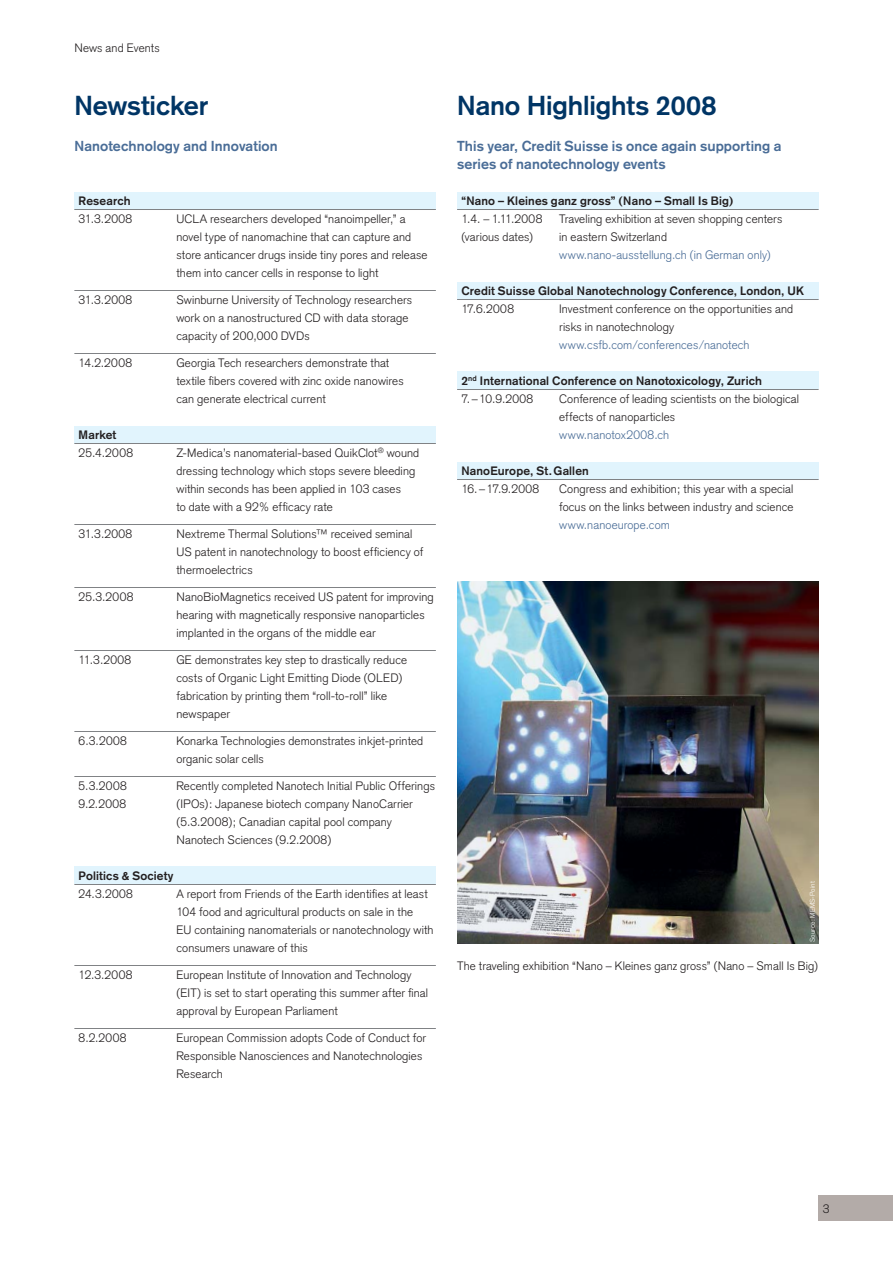
<style>
.page{position:relative;width:893px;height:1263px;background:#fff}
.page>*{position:absolute;margin:0;border:0;box-sizing:border-box;transform-origin:0 0}
.t1{font:700 27px "Akzidenz Grotesk";letter-spacing:-.005em;color:#003565}
.t2{font:700 14.25px/18px "Akzidenz Grotesk";letter-spacing:.005em;color:#4a6d97}
.t3{font:300 12px/18px "Akzidenz Grotesk";letter-spacing:.01em;color:#231f20}
.t4{font:700 12px "Akzidenz Grotesk";letter-spacing:.01em;color:#231f20}
.t5{font:300 12px "Akzidenz Grotesk";letter-spacing:.01em;color:#4a6d97}
.t6{font:300 6.75px "Akzidenz Grotesk";letter-spacing:.02em;color:#fff}
</style>
<div class="page">
<img style="left:457px;top:582px;width:361px;height:361px">
<div style="left:457px;top:192px;width:361px;height:18px;background:#e1f4fd"></div>
<div style="left:457px;top:282px;width:361px;height:18px;background:#e1f4fd"></div>
<div style="left:457px;top:371px;width:361px;height:18px;background:#e1f4fd"></div>
<div style="left:457px;top:462px;width:361px;height:18px;background:#e1f4fd"></div>
<div style="left:818px;top:1195px;width:75px;height:25px;background:#b3aba8"></div>
<hr style="left:457px;top:209px;width:361px;height:1px;background:#808285">
<hr style="left:457px;top:299px;width:361px;height:1px;background:#808285">
<hr style="left:457px;top:389px;width:361px;height:1px;background:#808285">
<hr style="left:457px;top:479px;width:361px;height:1px;background:#808285">
<div style="left:74px;top:426px;width:362px;height:18px;background:#e1f4fd"></div>
<div style="left:74px;top:192px;width:362px;height:18px;background:#e1f4fd"></div>
<div style="left:74px;top:866px;width:362px;height:18px;background:#e1f4fd"></div>
<hr style="left:74px;top:209px;width:362px;height:1px;background:#808285">
<hr style="left:74px;top:290px;width:362px;height:1px;background:#808285">
<hr style="left:74px;top:353px;width:362px;height:1px;background:#808285">
<hr style="left:74px;top:443px;width:362px;height:1px;background:#808285">
<hr style="left:74px;top:524px;width:362px;height:1px;background:#808285">
<hr style="left:74px;top:587px;width:362px;height:1px;background:#808285">
<hr style="left:74px;top:650px;width:362px;height:1px;background:#808285">
<hr style="left:74px;top:731px;width:362px;height:1px;background:#808285">
<hr style="left:74px;top:776px;width:362px;height:1px;background:#808285">
<hr style="left:74px;top:884px;width:362px;height:1px;background:#808285">
<hr style="left:74px;top:965px;width:362px;height:1px;background:#808285">
<hr style="left:74px;top:1028px;width:362px;height:1px;background:#808285">
<p class="t3" style="left:74px;top:40px;width:87px">News and Events</p>
<h1 class="t1" style="left:74px;top:95px;width:136px">Newsticker</h1>
<h1 class="t1" style="left:457px;top:95px;width:261px">Nano Highlights 2008</h1>
<p class="t2" style="left:74px;top:138px;width:205px">Nanotechnology and Innovation</p>
<p class="t2" style="left:457px;top:138px;width:326px">This year, Credit Suisse is once again supporting a series of nanotechnology events</p>
<p class="t4" style="left:79px;top:196px;width:54px">Research</p>
<p class="t3" style="left:79px;top:211px;width:55px">31.3.2008</p>
<p class="t3" style="left:176px;top:211px;width:253px">UCLA researchers developed “nanoimpeller,” a novel type of nanomachine that can capture and store anticancer drugs inside tiny pores and release them into cancer cells in response to light</p>
<p class="t3" style="left:79px;top:292px;width:55px">31.3.2008</p>
<p class="t3" style="left:176px;top:292px;width:237px">Swinburne University of Technology researchers work on a nanostructured CD with data storage capacity of 200,000 DVDs</p>
<p class="t3" style="left:79px;top:355px;width:55px">14.2.2008</p>
<p class="t3" style="left:176px;top:355px;width:229px">Georgia Tech researchers demonstrate that textile fibers covered with zinc oxide nanowires can generate electrical current</p>
<p class="t4" style="left:79px;top:430px;width:39px">Market</p>
<p class="t3" style="left:79px;top:445px;width:56px">25.4.2008</p>
<p class="t3" style="left:176px;top:445px;width:244px">Z-Medica’s nanomaterial-based QuikClot<sup>®</sup> wound dressing technology which stops severe bleeding within seconds has been applied in 103 cases<br>to date with a 92% efficacy rate</p>
<p class="t3" style="left:79px;top:526px;width:55px">31.3.2008</p>
<p class="t3" style="left:176px;top:526px;width:248px">Nextreme Thermal Solutions™ received seminal<br>US patent in nanotechnology to boost efficiency of thermoelectrics</p>
<p class="t3" style="left:79px;top:589px;width:56px">25.3.2008</p>
<p class="t3" style="left:176px;top:589px;width:259px">NanoBioMagnetics received US patent for improving hearing with magnetically responsive nanoparticles implanted in the organs of the middle ear</p>
<p class="t3" style="left:79px;top:652px;width:54px">11.3.2008</p>
<p class="t3" style="left:176px;top:652px;width:232px">GE demonstrates key step to drastically reduce costs of Organic Light Emitting Diode (OLED) fabrication by printing them “roll-to-roll” like newspaper</p>
<p class="t3" style="left:79px;top:733px;width:50px">6.3.2008</p>
<p class="t3" style="left:176px;top:733px;width:248px">Konarka Technologies demonstrates inkjet-printed organic solar cells</p>
<p class="t3" style="left:79px;top:778px;width:50px">5.3.2008</p>
<p class="t3" style="left:176px;top:778px;width:260px">Recently completed Nanotech Initial Public Offerings</p>
<p class="t3" style="left:79px;top:796px;width:49px">9.2.2008</p>
<p class="t3" style="left:176px;top:796px;width:238px">(IPOs): Japanese biotech company NanoCarrier (5.3.2008); Canadian capital pool company<br>Nanotech Sciences (9.2.2008)</p>
<p class="t4" style="left:79px;top:871px;width:96px">Politics &amp; Society</p>
<p class="t3" style="left:79px;top:886px;width:56px">24.3.2008</p>
<p class="t3" style="left:176px;top:886px;width:259px">A report from Friends of the Earth identifies at least 104 food and agricultural products on sale in the<br>EU containing nanomaterials or nanotechnology with consumers unaware of this</p>
<p class="t3" style="left:79px;top:967px;width:55px">12.3.2008</p>
<p class="t3" style="left:176px;top:967px;width:253px">European Institute of Innovation and Technology (EIT) is set to start operating this summer after final approval by European Parliament</p>
<p class="t3" style="left:79px;top:1030px;width:49px">8.2.2008</p>
<p class="t3" style="left:176px;top:1030px;width:251px">European Commission adopts Code of Conduct for<br>Responsible Nanosciences and Nanotechnologies<br>Research</p>
<p class="t4" style="left:461px;top:196px;width:274px">“Nano – Kleines ganz gross” (Nano – Small Is Big)</p>
<p class="t3" style="left:461px;top:211px;width:82px">1.4. – 1.11.2008</p>
<p class="t3" style="left:559px;top:211px;width:225px">Traveling exhibition at seven shopping centers</p>
<p class="t3" style="left:461px;top:229px;width:73px">(various dates)</p>
<p class="t3" style="left:559px;top:229px;width:109px">in eastern Switzerland</p>
<p class="t5" style="left:559px;top:250px;width:213px">www.nano-ausstellung.ch (in German only)</p>
<p class="t4" style="left:461px;top:286px;width:344px">Credit Suisse Global Nanotechnology Conference, London, UK</p>
<p class="t3" style="left:461px;top:301px;width:54px">17.6.2008</p>
<p class="t3" style="left:559px;top:301px;width:235px">Investment conference on the opportunities and risks in nanotechnology</p>
<p class="t5" style="left:559px;top:340px;width:192px">www.csfb.com/conferences/nanotech</p>
<p class="t4" style="left:461px;top:376px;width:302px">2<sup>nd</sup> International Conference on Nanotoxicology, Zurich</p>
<p class="t3" style="left:461px;top:391px;width:73px">7. – 10.9.2008</p>
<p class="t3" style="left:559px;top:391px;width:241px">Conference of leading scientists on the biological effects of nanoparticles</p>
<p class="t5" style="left:559px;top:430px;width:112px">www.nanotox2008.ch</p>
<p class="t4" style="left:461px;top:466px;width:129px">NanoEurope, St. Gallen</p>
<p class="t3" style="left:461px;top:481px;width:79px">16. – 17.9.2008</p>
<p class="t3" style="left:559px;top:481px;width:236px">Congress and exhibition; this year with a special focus on the links between industry and science</p>
<p class="t5" style="left:559px;top:520px;width:112px">www.nanoeurope.com</p>
<p class="t6" style="left:810px;top:942px;width:62px;rotate:-90deg">Source: MEMS-Point</p>
<p class="t3" style="left:457px;top:958px;width:362px">The traveling exhibition “Nano – Kleines ganz gross” (Nano – Small Is Big)</p>
<p class="t3" style="left:823px;top:1201px;width:8px">3</p>
</div>
